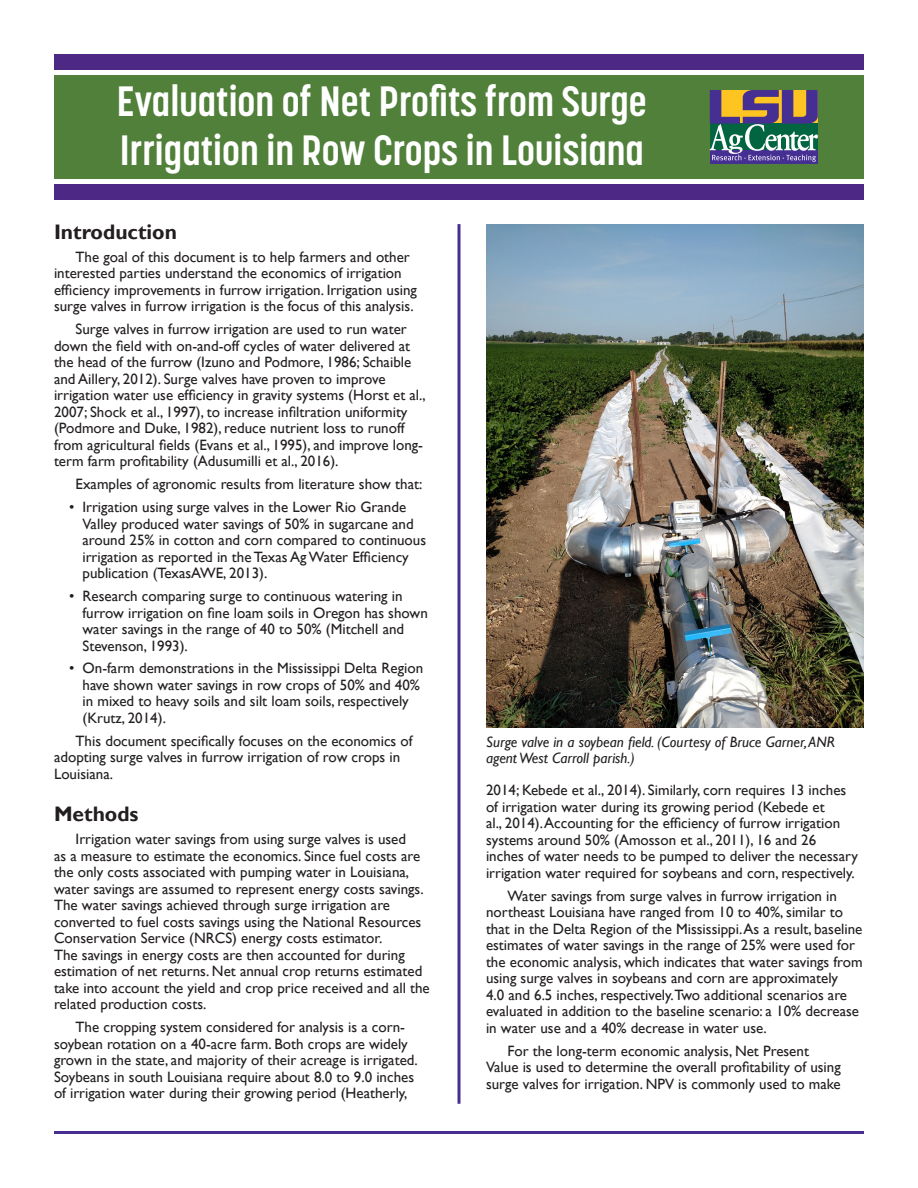
<style>
.page{position:relative;width:918px;height:1188px;background:#fff}
.page>*{position:absolute;margin:0;border:0;box-sizing:border-box;transform-origin:0 0}
.t1{font:700 42px/49.5px "Korolev Condensed";color:#fff}
.Seconday_Header{font:700 21px "Gill Sans";color:#231f20}
.body_text{font:15px/16.5px "Gill Sans";color:#231f20}
.captions{font:italic 15px/16.5px "Gill Sans";color:#231f20}
</style>
<div class="page">
<div style="left:54px;top:75px;width:810px;height:104px;background:#51803a"></div>
<div style="left:54px;top:54px;width:810px;height:16px;background:#4d2884"></div>
<div style="left:54px;top:184px;width:810px;height:16px;background:#4d2884"></div>
<div style="left:710px;top:150px;width:108px;height:14px;background:#452f92"></div>
<svg style="left:710px;top:90px;width:108px;height:72px;background:#6d7377"></svg>
<hr style="left:54px;top:1131px;width:810px;height:3px;background:#482e92">
<hr style="left:458px;top:224px;width:2px;height:880px;background:#482e92">
<img style="left:486px;top:224px;width:378px;height:504px">
<p class="t1" style="left:117px;top:76px;width:531px">Evaluation of Net Profits from Surge<br>Irrigation in Row Crops in Louisiana</p>
<p class="Seconday_Header" style="left:54px;top:219px;width:125px">Introduction</p>
<p class="body_text" style="left:54px;top:249px;width:365px;text-indent:22px">The goal of this document is to help farmers and other interested parties understand the economics of irrigation efficiency improvements in furrow irrigation. Irrigation using surge valves in furrow irrigation is the focus of this analysis.</p>
<p class="body_text" style="left:54px;top:321px;width:373px;text-indent:22px">Surge valves in furrow irrigation are used to run water down the field with on-and-off cycles of water delivered at the head of the furrow (Izuno and Podmore, 1986; Schaible and Aillery, 2012). Surge valves have proven to improve irrigation water use efficiency in gravity systems (Horst et al., 2007; Shock et al., 1997), to increase infiltration uniformity (Podmore and Duke, 1982), reduce nutrient loss to runoff from agricultural fields (Evans et al., 1995), and improve long&shy;term farm profitability (Adusumilli et al., 2016).</p>
<p class="body_text" style="left:76px;top:476px;width:348px">Examples of agronomic results from literature show that:</p>
<p class="body_text" style="left:82px;top:499px;width:345px;text-indent:-14px">• Irrigation using surge valves in the Lower Rio Grande Valley produced water savings of 50% in sugarcane and around 25% in cotton and corn compared to continuous irrigation as reported in the Texas Ag Water Efficiency publication (TexasAWE, 2013).</p>
<p class="body_text" style="left:82px;top:588px;width:347px;text-indent:-14px">• Research comparing surge to continuous watering in furrow irrigation on fine loam soils in Oregon has shown water savings in the range of 40 to 50% (Mitchell and Stevenson, 1993).</p>
<p class="body_text" style="left:82px;top:660px;width:342px;text-indent:-14px">• On-farm demonstrations in the Mississippi Delta Region have shown water savings in row crops of 50% and 40% in mixed to heavy soils and silt loam soils, respectively (Krutz, 2014).</p>
<p class="body_text" style="left:54px;top:733px;width:360px;text-indent:22px">This document specifically focuses on the economics of adopting surge valves in furrow irrigation of row crops in<br>Louisiana.</p>
<p class="Seconday_Header" style="left:54px;top:801px;width:86px">Methods</p>
<p class="body_text" style="left:54px;top:831px;width:377px;text-indent:22px">Irrigation water savings from using surge valves is used<br>as a measure to estimate the economics. Since fuel costs are the only costs associated with pumping water in Louisiana, water savings are assumed to represent energy costs savings.<br>The water savings achieved through surge irrigation are converted to fuel costs savings using the National Resources Conservation Service (NRCS) energy costs estimator.<br>The savings in energy costs are then accounted for during estimation of net returns. Net annual crop returns estimated take into account the yield and crop price received and all the related production costs.</p>
<p class="body_text" style="left:54px;top:1019px;width:365px;text-indent:22px">The cropping system considered for analysis is a corn&shy;soybean rotation on a 40-acre farm. Both crops are widely grown in the state, and majority of their acreage is irrigated.<br>Soybeans in south Louisiana require about 8.0 to 9.0 inches of irrigation water during their growing period (Heatherly,</p>
<p class="captions" style="left:486px;top:734px;width:350px">Surge valve in a soybean field. (Courtesy of Bruce Garner, ANR agent West Carroll parish.)</p>
<p class="body_text" style="left:486px;top:782px;width:374px">2014; Kebede et al., 2014). Similarly, corn requires 13 inches of irrigation water during its growing period (Kebede et<br>al., 2014). Accounting for the efficiency of furrow irrigation systems around 50% (Amosson et al., 2011), 16 and 26<br>inches of water needs to be pumped to deliver the necessary irrigation water required for soybeans and corn, respectively.</p>
<p class="body_text" style="left:486px;top:888px;width:378px;text-indent:22px">Water savings from surge valves in furrow irrigation in northeast Louisiana have ranged from 10 to 40%, similar to that in the Delta Region of the Mississippi. As a result, baseline estimates of water savings in the range of 25% were used for the economic analysis, which indicates that water savings from using surge valves in soybeans and corn are approximately<br>4.0 and 6.5 inches, respectively.Two additional scenarios are evaluated in addition to the baseline scenario: a 10% decrease in water use and a 40% decrease in water use.</p>
<p class="body_text" style="left:486px;top:1043px;width:356px;text-indent:22px">For the long-term economic analysis, Net Present<br>Value is used to determine the overall profitability of using surge valves for irrigation. NPV is commonly used to make</p>
</div>
